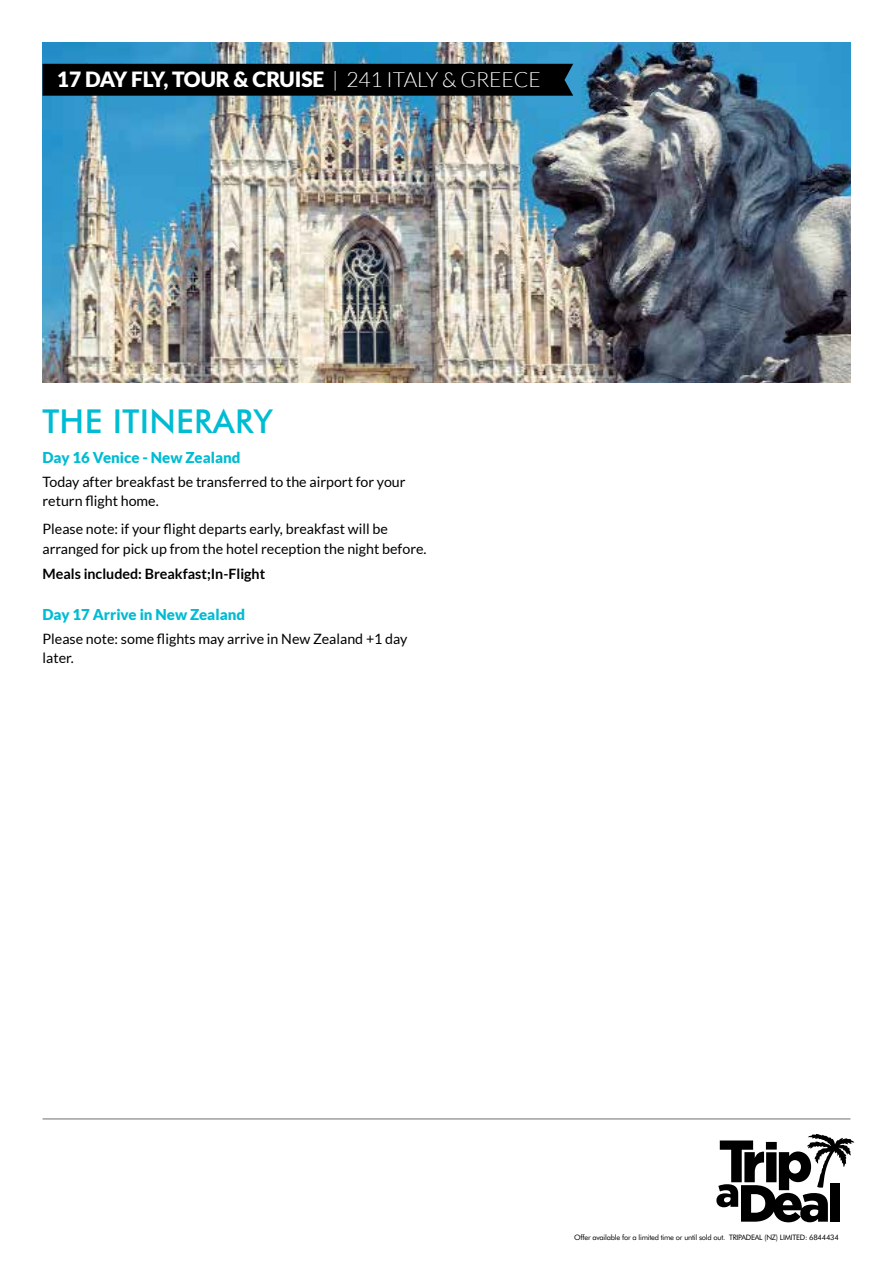
<style>
.page{position:relative;width:893px;height:1263px;background:#fff}
.page>*{position:absolute;margin:0;border:0;box-sizing:border-box;transform-origin:0 0}
.t1{font:500 33px "Futura BT";letter-spacing:.01em;color:#00bcd3}
.t2{font:900 21px "Lato";letter-spacing:-.005em;color:#fff}
.t3{font:900 15px "Lato";color:#00bcd3}
.t4{font:14.25px/19.5px "Lato";color:#000}
.t5{font:700 14.25px "Lato";color:#000}
.t6{font:7.5px "Futura BT";letter-spacing:-.03em;color:#000}
.s1{font-weight:300}
</style>
<div class="page">
<svg style="left:716px;top:1134px;width:138px;height:88px"></svg>
<hr style="left:43px;top:1119px;width:807px;height:1px;background:#6d6e71">
<img style="left:43px;top:43px;width:807px;height:340px">
<div style="left:43px;top:64px;width:530px;height:32px;background:#000"></div>
<h2 class="t2" style="left:57px;top:67px;width:485px">17 DAY FLY, TOUR &amp; CRUISE <span class="s1">| 241 ITALY &amp; GREECE</span></h2>
<h1 class="t1" style="left:43px;top:402px;width:232px">THE ITINERARY</h1>
<p class="t3" style="left:43px;top:449px;width:199px">Day 16 Venice - New Zealand</p>
<p class="t4" style="left:43px;top:472px;width:365px">Today after breakfast be transferred to the airport for your return flight home.</p>
<p class="t4" style="left:43px;top:519px;width:386px">Please note: if your flight departs early, breakfast will be arranged for pick up from the hotel reception the night before.</p>
<p class="t5" style="left:43px;top:566px;width:224px">Meals included: Breakfast;In-Flight</p>
<p class="t3" style="left:43px;top:606px;width:204px">Day 17 Arrive in New Zealand</p>
<p class="t4" style="left:43px;top:629px;width:367px">Please note: some flights may arrive in New Zealand +1 day later.</p>
<p class="t6" style="left:574px;top:1232px;width:266px">Offer available for a limited time or until sold out. TRIPADEAL (NZ) LIMITED: 6844434</p>
</div>
